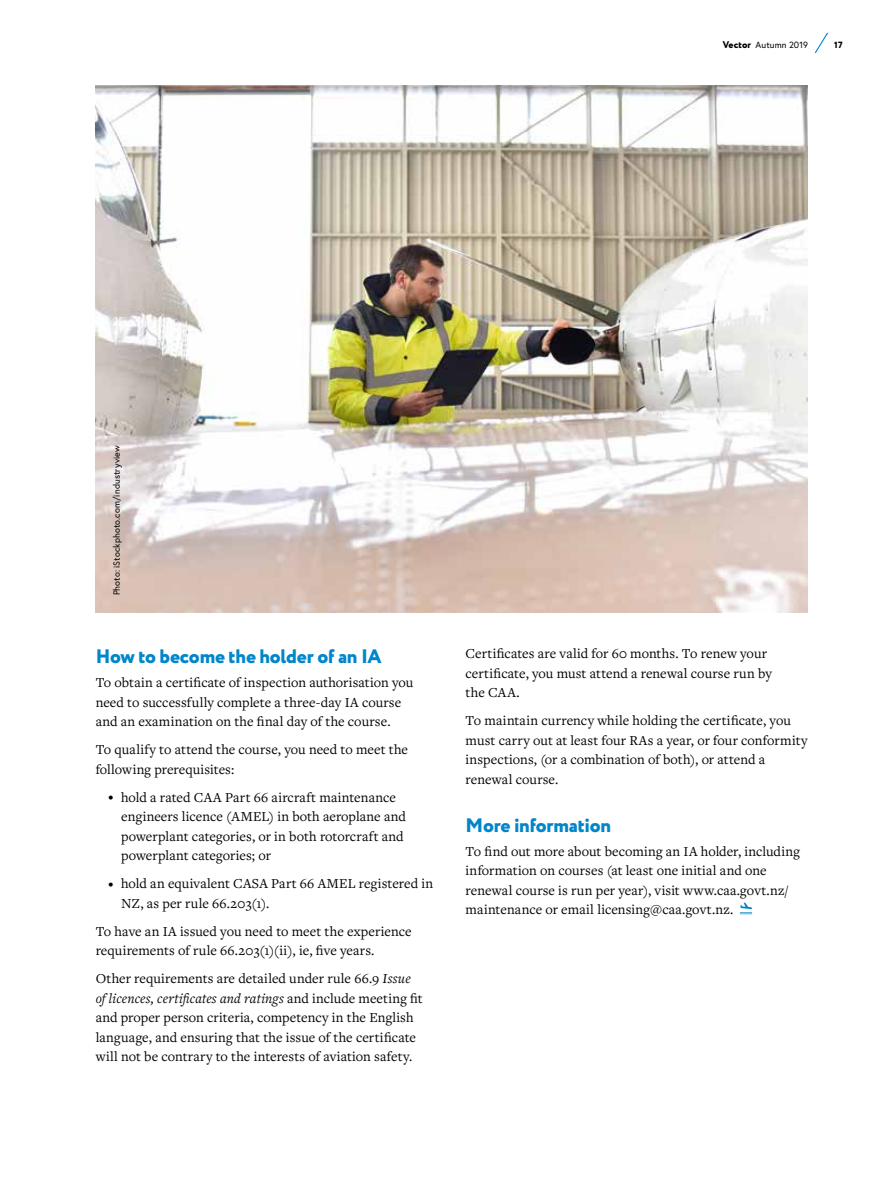
<style>
.page{position:relative;width:893px;height:1200px;background:#fff}
.page>*{position:absolute;margin:0;border:0;box-sizing:border-box;transform-origin:0 0}
.t1{font:800 19.5px "Circe";letter-spacing:-.01em;color:#0086cb}
.Body{font:14.25px/19.5px "Freight Text Pro";letter-spacing:.005em;color:#000}
.Photocredit_blk{font:9px "Europa";letter-spacing:.015em;color:#000}
.t2{font:800 9px "Circe";color:#000}
.s1{font-family:"Circe";font-weight:800;font-size:9.75px}
.s2{font-size:10.5px}
.s3{font-style:italic}
</style>
<div class="page">
<img style="left:96px;top:85px;width:712px;height:527px">
<svg style="left:740px;top:902px;width:12px;height:11px"></svg>
<svg style="left:814px;top:32px;width:14px;height:21px"></svg>
<p class="Photocredit_blk" style="left:723px;top:39px;width:87px"><span class="s1">Vector</span> Autumn 2019</p>
<p class="t2" style="left:834px;top:38px;width:10px">17</p>
<p class="Photocredit_blk" style="left:111px;top:595px;width:152px;rotate:-90deg">Photo: iStockphoto.com/industryview</p>
<h2 class="t1" style="left:96px;top:643px;width:288px">How to become the holder of an IA</h2>
<p class="Body" style="left:96px;top:672px;width:319px">To obtain a certificate of inspection authorisation you need to successfully complete a three-day IA course and an examination on the final day of the course.</p>
<p class="Body" style="left:96px;top:739px;width:314px">To qualify to attend the course, you need to meet the following prerequisites:</p>
<p class="Body" style="left:121px;top:786px;width:286px;text-indent:-13px"><span class="s2">•</span> hold a rated CAA Part 66 aircraft maintenance engineers licence (AMEL) in both aeroplane and powerplant categories, or in both rotorcraft and powerplant categories; or</p>
<p class="Body" style="left:121px;top:873px;width:314px;text-indent:-13px"><span class="s2">•</span> hold an equivalent CASA Part 66 AMEL registered in<br>NZ, as per rule 66.203(1).</p>
<p class="Body" style="left:96px;top:920px;width:317px">To have an IA issued you need to meet the experience requirements of rule 66.203(1)(ii), ie, five years.</p>
<p class="Body" style="left:96px;top:968px;width:329px">Other requirements are detailed under rule 66.9 <span class="s3">Issue of licences, certificates and ratings</span> and include meeting fit and proper person criteria, competency in the English language, and ensuring that the issue of the certificate will not be contrary to the interests of aviation safety.</p>
<p class="Body" style="left:466px;top:643px;width:308px">Certificates are valid for 60 months. To renew your certificate, you must attend a renewal course run by the CAA.</p>
<p class="Body" style="left:466px;top:710px;width:343px">To maintain currency while holding the certificate, you must carry out at least four RAs a year, or four conformity inspections, (or a combination of both), or attend a renewal course.</p>
<h2 class="t1" style="left:466px;top:811px;width:147px">More information</h2>
<p class="Body" style="left:466px;top:840px;width:336px">To find out more about becoming an IA holder, including information on courses (at least one initial and one renewal course is run per year), visit www.caa.govt.nz/ maintenance or email licensing@caa.govt.nz.</p>
</div>
